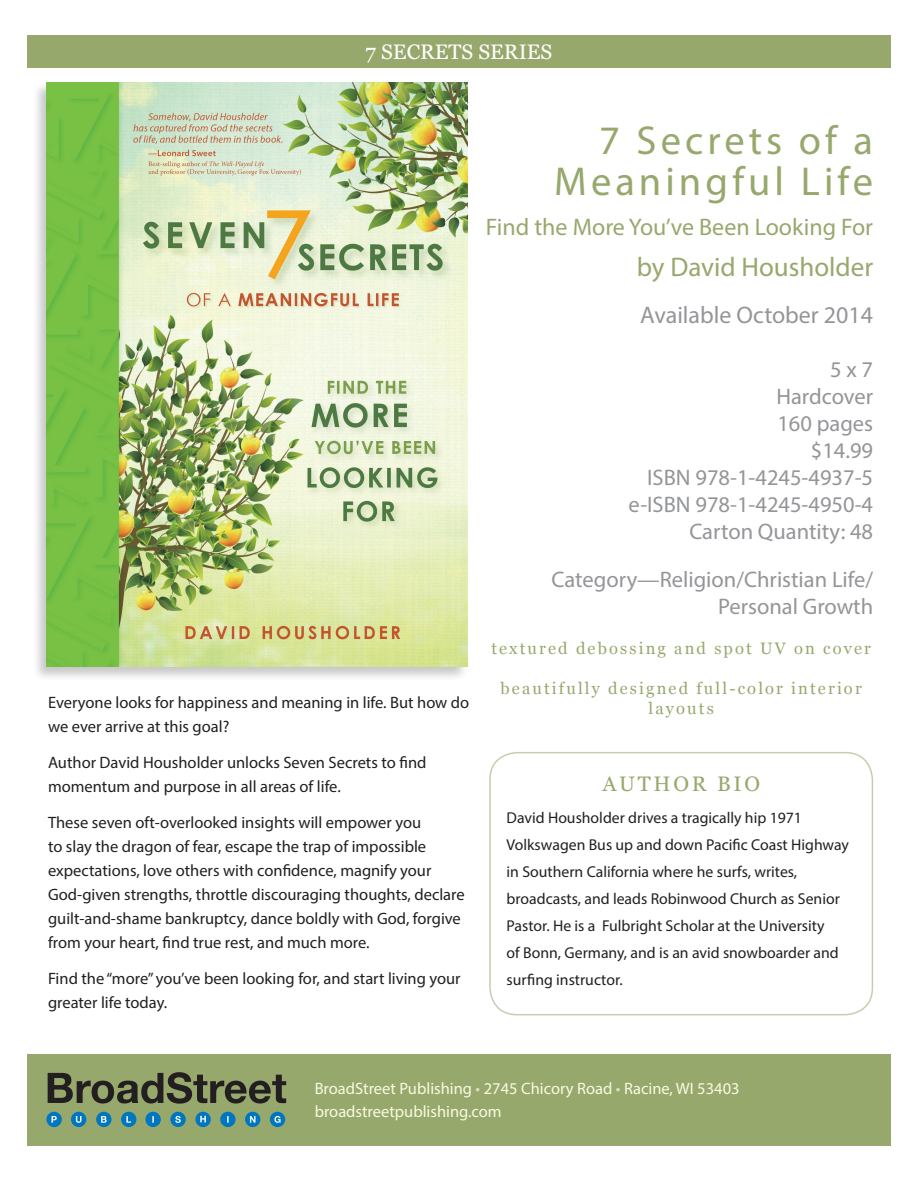
<style>
.page{position:relative;width:918px;height:1188px;background:#fff}
.page>*{position:absolute;margin:0;border:0;box-sizing:border-box;transform-origin:0 0}
.t1{font:40.5px "Myriad Pro";letter-spacing:.1em;color:#97a86d}
.t2{font:27px "Myriad Pro";color:#97a86d}
.t3{font:24px "Myriad Pro";color:#97a86d}
.t4{font:24px "Myriad Pro";color:#939598}
.Copy_under_product{font:22.5px/27px "Myriad Pro";color:#939598;text-align:right}
.Product_body_copy{font:22.5px "Myriad Pro";color:#939598}
.t5{font:21px "Georgia";color:#fff}
.t6{font:21px "Georgia";letter-spacing:.13em;color:#97a86d}
.Copy_under_product-2{font:16.5px/24px "Myriad Pro";color:#231f20}
.t7{font:16.5px "Myriad Pro";color:#f9fadf}
.t8{font:16.5px/19.8px "Georgia";letter-spacing:.13em;color:#97a86d;text-align:center}
.t9{font:15.75px/27px "Myriad Pro";color:#231f20}
.s1{color:#dcdfca}
</style>
<div class="page">
<div style="left:32px;top:81px;width:437px;height:601px;background:#231f20;opacity:.25"></div>
<img style="left:46px;top:83px;width:421px;height:584px">
<div style="left:27px;top:1054px;width:864px;height:91px;background:#97a86d"></div>
<div style="left:27px;top:35px;width:864px;height:33px;background:#97a86d"></div>
<div style="left:489px;top:752px;width:384px;height:263px;border:2px solid #c8cdae;border-radius:27px"></div>
<svg style="left:48px;top:1072px;width:238px;height:32px"></svg>
<svg style="left:46px;top:1112px;width:16px;height:15px"></svg>
<svg style="left:52px;top:1116px;width:5px;height:7px"></svg>
<div style="left:71px;top:1112px;width:15px;height:15px;background:#0076bf;border-radius:50%"></div>
<svg style="left:76px;top:1116px;width:5px;height:7px"></svg>
<div style="left:96px;top:1112px;width:16px;height:15px;background:#0076bf;border-radius:50%"></div>
<svg style="left:101px;top:1116px;width:6px;height:7px"></svg>
<div style="left:121px;top:1112px;width:15px;height:15px;background:#0076bf;border-radius:50%"></div>
<svg style="left:126px;top:1116px;width:5px;height:7px"></svg>
<div style="left:145px;top:1112px;width:16px;height:15px;background:#0076bf;border-radius:50%"></div>
<svg style="left:152px;top:1116px;width:2px;height:7px"></svg>
<div style="left:170px;top:1112px;width:16px;height:15px;background:#0076bf;border-radius:50%"></div>
<svg style="left:175px;top:1116px;width:6px;height:7px"></svg>
<svg style="left:195px;top:1112px;width:16px;height:15px"></svg>
<svg style="left:200px;top:1116px;width:6px;height:6px"></svg>
<div style="left:220px;top:1112px;width:16px;height:15px;background:#0076bf;border-radius:50%"></div>
<svg style="left:227px;top:1116px;width:2px;height:7px"></svg>
<div style="left:245px;top:1112px;width:15px;height:15px;background:#0076bf;border-radius:50%"></div>
<svg style="left:250px;top:1116px;width:6px;height:7px"></svg>
<div style="left:270px;top:1112px;width:15px;height:15px;background:#0076bf;border-radius:50%"></div>
<svg style="left:274px;top:1116px;width:7px;height:7px"></svg>
<p class="t5" style="left:366px;top:40px;width:188px">7 SECRETS SERIES</p>
<p class="t1" style="left:599px;top:116px;width:275px">7 Secrets of a</p>
<p class="t1" style="left:554px;top:156px;width:321px">Meaningful Life</p>
<p class="t3" style="left:486px;top:213px;width:389px">Find the More You’ve Been Looking For</p>
<p class="t2" style="left:637px;top:250px;width:238px">by David Housholder</p>
<p class="Copy_under_product-2" style="left:48px;top:690px;width:423px">Everyone looks for happiness and meaning in life. But how do we ever arrive at this goal?</p>
<p class="Copy_under_product-2" style="left:48px;top:750px;width:380px">Author David Housholder unlocks Seven Secrets to find momentum and purpose in all areas of life.</p>
<p class="Copy_under_product-2" style="left:48px;top:810px;width:418px">These seven oft-overlooked insights will empower you<br>to slay the dragon of fear, escape the trap of impossible expectations, love others with confidence, magnify your God-given strengths, throttle discouraging thoughts, declare guilt-and-shame bankruptcy, dance boldly with God, forgive from your heart, find true rest, and much more.</p>
<p class="Copy_under_product-2" style="left:48px;top:966px;width:414px">Find the “more” you’ve been looking for, and start living your greater life today.</p>
<p class="t4" style="left:640px;top:300px;width:235px">Available October 2014</p>
<p class="Copy_under_product" style="left:830px;top:356px;width:45px">5 x 7</p>
<p class="Copy_under_product" style="left:776px;top:383px;width:98px">Hardcover</p>
<p class="Copy_under_product" style="left:777px;top:410px;width:97px">160 pages</p>
<p class="Copy_under_product" style="left:811px;top:437px;width:64px">$14.99</p>
<p class="Copy_under_product" style="left:647px;top:464px;width:227px">ISBN 978-1-4245-4937-5</p>
<p class="Copy_under_product" style="left:628px;top:491px;width:246px">e-ISBN 978-1-4245-4950-4</p>
<p class="Product_body_copy" style="left:689px;top:518px;width:185px">Carton Quantity: 48</p>
<p class="Copy_under_product" style="left:552px;top:566px;width:323px">Category—Religion/Christian Life/<br>Personal Growth</p>
<p class="t8" style="left:491px;top:639px;width:381px">textured debossing and spot UV on cover</p>
<p class="t8" style="left:501px;top:679px;width:363px">beautifully designed full-color interior layouts</p>
<p class="t6" style="left:602px;top:771px;width:159px">AUTHOR BIO</p>
<p class="t9" style="left:507px;top:804px;width:344px">David Housholder drives a tragically hip 1971<br>Volkswagen Bus up and down Pacific Coast Highway in Southern California where he surfs, writes, broadcasts, and leads Robinwood Church as Senior Pastor. He is a Fulbright Scholar at the University<br>of Bonn, Germany, and is an avid snowboarder and surfing instructor.</p>
<p class="t7" style="left:315px;top:1078px;width:426px">BroadStreet Publishing <span class="s1">•</span> 2745 Chicory Road <span class="s1">•</span> Racine, WI 53403</p>
<p class="t7" style="left:315px;top:1101px;width:188px">broadstreetpublishing.com</p>
</div>
